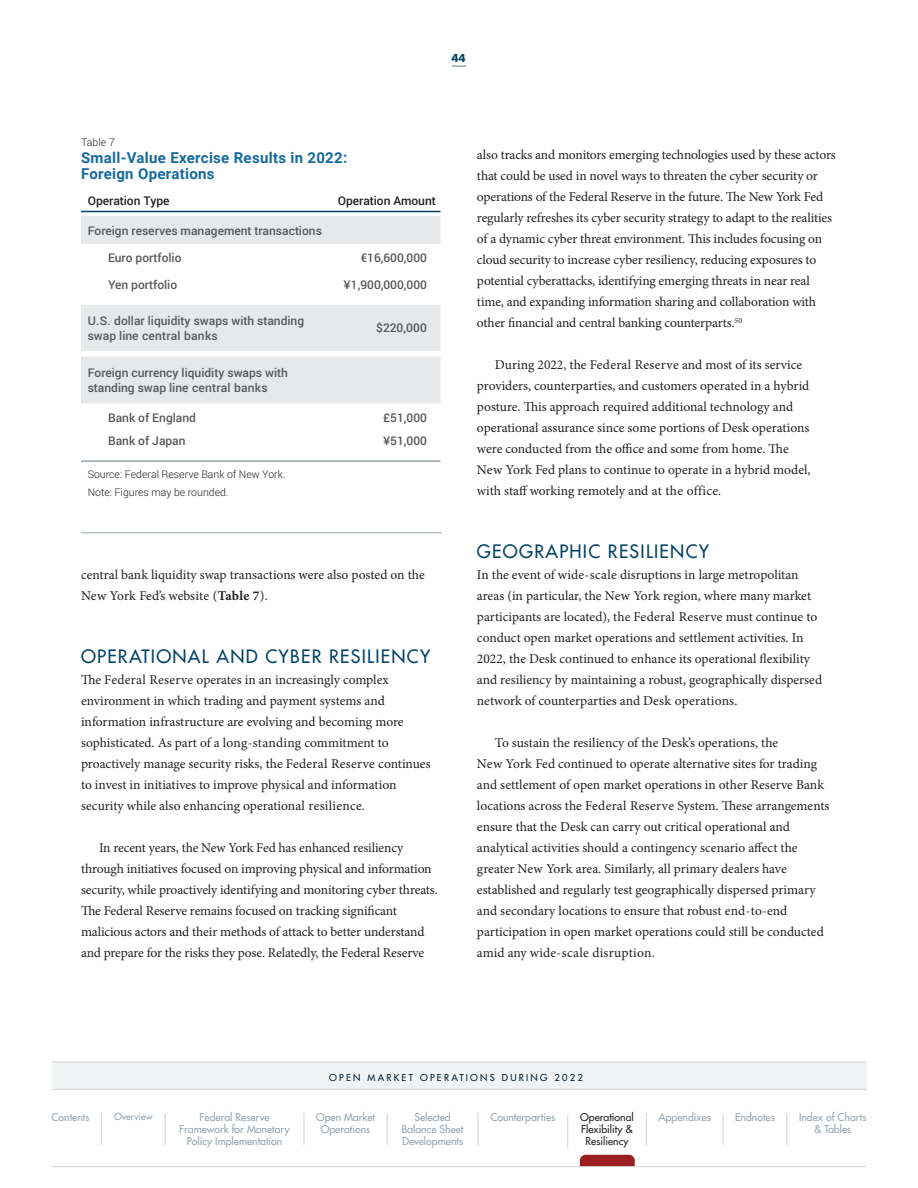
<style>
.page{position:relative;width:918px;height:1188px;background:#fff}
.page>*{position:absolute;margin:0;border:0;box-sizing:border-box;transform-origin:0 0}
.Subhead_1{font:500 18px "Futura Std";letter-spacing:.07em;color:#044466}
.Table_head{font:700 15px/16.5px "Roboto";letter-spacing:.02em;color:#146a9e}
.Body{font:13.5px/21px "Minion Pro";letter-spacing:-.005em;color:#231f20}
.Body_no_indent{font:13.5px/21px "Minion Pro";color:#231f20}
.Table_body{font:500 12px/15px "Roboto";color:#57585a}
.Table_column_header{font:500 12px "Roboto";color:#231f20}
.t1{font:500 10.5px/12px "Futura Std";color:#96a4ac;text-align:center}
.Table_source_note{font:300 10.5px "Roboto";color:#231f20}
.t2{font:500 10.5px/12px "Futura Std";color:#231f20;text-align:center}
.Table_head-2{font:300 10.5px "Roboto";letter-spacing:.01em;color:#231f20}
.t3{font:700 10.5px "Futura Std";color:#044466}
.t4{font:500 9.45px "Futura Std";color:#96a4ac}
.t5{font:500 9.3px "Futura Std";letter-spacing:.24em;color:#001f33}
.s1{font-weight:700}
</style>
<div class="page">
<svg style="left:452px;top:65px;width:14px;height:2px"></svg>
<svg style="left:580px;top:1155px;width:55px;height:11px"></svg>
<div style="left:52px;top:1062px;width:814px;height:28px;background:#f1f4f4"></div>
<hr style="left:52px;top:1089px;width:814px;height:1px;background:#d0d4d7">
<hr style="left:52px;top:1062px;width:814px;height:1px;background:#d0d4d7">
<hr style="left:52px;top:1166px;width:814px;height:1px;background:#d0d4d7">
<hr style="left:165px;top:1113px;width:1px;height:32px;background:#d0d4d7">
<hr style="left:101px;top:1113px;width:1px;height:32px;background:#d0d4d7">
<hr style="left:304px;top:1113px;width:1px;height:32px;background:#d0d4d7">
<hr style="left:387px;top:1113px;width:1px;height:32px;background:#d0d4d7">
<hr style="left:478px;top:1113px;width:1px;height:32px;background:#d0d4d7">
<hr style="left:567px;top:1116px;width:1px;height:31px;background:#d0d4d7">
<hr style="left:787px;top:1113px;width:1px;height:32px;background:#d0d4d7">
<hr style="left:723px;top:1113px;width:1px;height:32px;background:#d0d4d7">
<hr style="left:646px;top:1113px;width:1px;height:32px;background:#d0d4d7">
<svg style="left:81px;top:210px;width:360px;height:1px"></svg>
<svg style="left:81px;top:216px;width:360px;height:188px;fill:#e7e8ea"></svg>
<hr style="left:81px;top:211px;width:252px;height:1px;background:#044466">
<hr style="left:81px;top:460px;width:252px;height:2px;background:#96a4ac">
<hr style="left:333px;top:211px;width:108px;height:1px;background:#044466">
<hr style="left:333px;top:460px;width:108px;height:2px;background:#96a4ac">
<hr style="left:81px;top:532px;width:361px;height:1px;background:#96a4ac">
<p class="t3" style="left:451px;top:51px;width:16px">44</p>
<p class="Table_head-2" style="left:81px;top:135px;width:35px">Table 7</p>
<p class="Table_head" style="left:81px;top:149px;width:268px">Small-Value Exercise Results in 2022:<br>Foreign Operations</p>
<p class="Table_column_header" style="left:88px;top:192px;width:83px">Operation Type</p>
<p class="Table_column_header" style="left:338px;top:192px;width:100px">Operation Amount</p>
<p class="Table_body" style="left:88px;top:222px;width:236px">Foreign reserves management transactions</p>
<p class="Table_body" style="left:108px;top:250px;width:75px">Euro portfolio</p>
<p class="Table_body" style="left:361px;top:250px;width:68px">€16,600,000</p>
<p class="Table_body" style="left:108px;top:277px;width:71px">Yen portfolio</p>
<p class="Table_body" style="left:344px;top:277px;width:85px">¥1,900,000,000</p>
<p class="Table_body" style="left:88px;top:313px;width:218px">U.S. dollar liquidity swaps with standing swap line central banks</p>
<p class="Table_body" style="left:376px;top:320px;width:52px">$220,000</p>
<p class="Table_body" style="left:88px;top:365px;width:202px">Foreign currency liquidity swaps with standing swap line central banks</p>
<p class="Table_body" style="left:108px;top:409px;width:90px">Bank of England</p>
<p class="Table_body" style="left:383px;top:409px;width:45px">£51,000</p>
<p class="Table_body" style="left:108px;top:433px;width:79px">Bank of Japan</p>
<p class="Table_body" style="left:383px;top:433px;width:46px">¥51,000</p>
<p class="Table_source_note" style="left:88px;top:467px;width:199px">Source: Federal Reserve Bank of New York.</p>
<p class="Table_source_note" style="left:88px;top:485px;width:142px">Note: Figures may be rounded.</p>
<p class="Body" style="left:81px;top:564px;width:345px">central bank liquidity swap transactions were also posted on the<br>New York Fed’s website (<span class="s1">Table 7</span>).</p>
<p class="Subhead_1" style="left:81px;top:645px;width:351px">OPERATIONAL AND CYBER RESILIENCY</p>
<p class="Body_no_indent" style="left:81px;top:669px;width:351px">The Federal Reserve operates in an increasingly complex environment in which trading and payment systems and information infrastructure are evolving and becoming more sophisticated. As part of a long-standing commitment to proactively manage security risks, the Federal Reserve continues to invest in initiatives to improve physical and information security while also enhancing operational resilience.</p>
<p class="Body" style="left:81px;top:837px;width:358px;text-indent:18px">In recent years, the New York Fed has enhanced resiliency through initiatives focused on improving physical and information security, while proactively identifying and monitoring cyber threats.<br>The Federal Reserve remains focused on tracking significant malicious actors and their methods of attack to better understand and prepare for the risks they pose. Relatedly, the Federal Reserve</p>
<p class="Body" style="left:477px;top:144px;width:360px">also tracks and monitors emerging technologies used by these actors that could be used in novel ways to threaten the cyber security or operations of the Federal Reserve in the future. The New York Fed regularly refreshes its cyber security strategy to adapt to the realities of a dynamic cyber threat environment. This includes focusing on cloud security to increase cyber resiliency, reducing exposures to potential cyberattacks, identifying emerging threats in near real time, and expanding information sharing and collaboration with other financial and central banking counterparts.<sup>50</sup></p>
<p class="Body" style="left:477px;top:354px;width:335px;text-indent:18px">During 2022, the Federal Reserve and most of its service providers, counterparties, and customers operated in a hybrid posture. This approach required additional technology and operational assurance since some portions of Desk operations were conducted from the office and some from home. The New York Fed plans to continue to operate in a hybrid model, with staff working remotely and at the office.</p>
<p class="Subhead_1" style="left:477px;top:540px;width:234px">GEOGRAPHIC RESILIENCY</p>
<p class="Body_no_indent" style="left:477px;top:564px;width:347px">In the event of wide-scale disruptions in large metropolitan areas (in particular, the New York region, where many market participants are located), the Federal Reserve must continue to conduct open market operations and settlement activities. In 2022, the Desk continued to enhance its operational flexibility and resiliency by maintaining a robust, geographically dispersed network of counterparties and Desk operations.</p>
<p class="Body" style="left:477px;top:732px;width:354px;text-indent:18px">To sustain the resiliency of the Desk’s operations, the<br>New York Fed continued to operate alternative sites for trading and settlement of open market operations in other Reserve Bank locations across the Federal Reserve System. These arrangements ensure that the Desk can carry out critical operational and analytical activities should a contingency scenario affect the greater New York area. Similarly, all primary dealers have established and regularly test geographically dispersed primary and secondary locations to ensure that robust end-to-end participation in open market operations could still be conducted amid any wide-scale disruption.</p>
<p class="t5" style="left:329px;top:1071px;width:255px">OPEN MARKET OPERATIONS DURING 2022</p>
<p class="t1" style="left:402px;top:1111px;width:63px">Selected<br>Balance Sheet<br>Developments</p>
<p class="t1" style="left:491px;top:1111px;width:66px">Counterparties</p>
<p class="t1" style="left:799px;top:1111px;width:69px">Index of Charts &amp; Tables</p>
<p class="t1" style="left:52px;top:1111px;width:39px">Contents</p>
<p class="t1" style="left:316px;top:1111px;width:60px">Open Market<br>Operations</p>
<p class="t4" style="left:114px;top:1111px;width:40px">Overview</p>
<p class="t2" style="left:580px;top:1111px;width:55px">Operational</p>
<p class="t1" style="left:658px;top:1111px;width:54px">Appendixes</p>
<p class="t2" style="left:581px;top:1123px;width:53px">Flexibility &amp;<br>Resiliency</p>
<p class="t1" style="left:179px;top:1111px;width:112px">Federal Reserve<br>Framework for Monetary<br>Policy Implementation</p>
<p class="t1" style="left:735px;top:1111px;width:41px">Endnotes</p>
</div>
